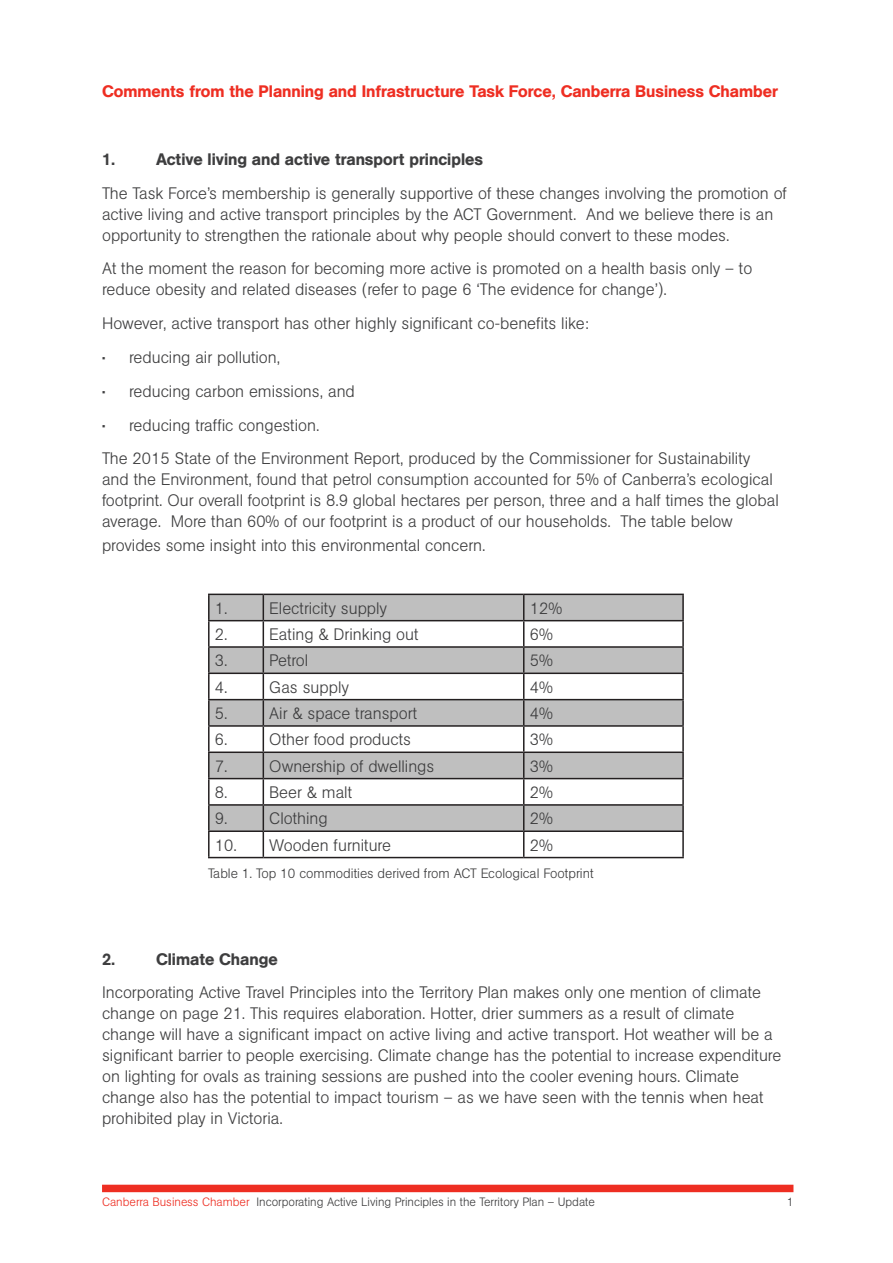
<style>
.page{position:relative;width:893px;height:1263px;background:#fff}
.page>*{position:absolute;margin:0;border:0;box-sizing:border-box;transform-origin:0 0}
.Paragraph_Style_1{font:300 16.5px/21px "AG Book Pro";color:#3e3e3f}
.Paragraph_Style_1-2{font:500 16.5px "AG Book Pro";color:#ee2e22}
.Paragraph_Style_1-3{font:500 16.5px "AG Book Pro";color:#3e3e3f}
.Paragraph_Style_1-4{font:300 13.5px "AG Book Pro";color:#3e3e3f}
.t1{font:300 12px "AG Book Pro";color:#3e3e3f}
.s1{color:#ee2e22}
</style>
<div class="page">
<div style="left:102px;top:1185px;width:691px;height:7px;background:#ee2e22"></div>
<hr style="left:208px;top:594px;width:55px;height:1px;background:#231f20">
<hr style="left:208px;top:595px;width:2px;height:25px;background:#231f20">
<hr style="left:524px;top:594px;width:160px;height:1px;background:#231f20">
<hr style="left:682px;top:595px;width:2px;height:25px;background:#231f20">
<hr style="left:208px;top:620px;width:55px;height:1px;background:#231f20">
<hr style="left:208px;top:621px;width:2px;height:25px;background:#231f20">
<hr style="left:524px;top:620px;width:160px;height:1px;background:#231f20">
<hr style="left:682px;top:621px;width:2px;height:25px;background:#231f20">
<hr style="left:208px;top:674px;width:2px;height:25px;background:#231f20">
<hr style="left:682px;top:674px;width:2px;height:25px;background:#231f20">
<hr style="left:208px;top:727px;width:2px;height:24px;background:#231f20">
<hr style="left:682px;top:727px;width:2px;height:24px;background:#231f20">
<hr style="left:208px;top:779px;width:2px;height:25px;background:#231f20">
<hr style="left:682px;top:779px;width:2px;height:25px;background:#231f20">
<hr style="left:208px;top:832px;width:2px;height:25px;background:#231f20">
<hr style="left:682px;top:832px;width:2px;height:25px;background:#231f20">
<hr style="left:208px;top:857px;width:55px;height:1px;background:#231f20">
<hr style="left:263px;top:857px;width:261px;height:1px;background:#231f20">
<hr style="left:524px;top:857px;width:160px;height:1px;background:#231f20">
<hr style="left:208px;top:646px;width:55px;height:2px;background:#231f20">
<hr style="left:208px;top:648px;width:2px;height:24px;background:#231f20">
<hr style="left:208px;top:672px;width:55px;height:2px;background:#231f20">
<hr style="left:524px;top:646px;width:160px;height:2px;background:#231f20">
<hr style="left:682px;top:648px;width:2px;height:24px;background:#231f20">
<hr style="left:524px;top:672px;width:160px;height:2px;background:#231f20">
<hr style="left:208px;top:699px;width:55px;height:1px;background:#231f20">
<hr style="left:208px;top:700px;width:2px;height:25px;background:#231f20">
<hr style="left:208px;top:725px;width:55px;height:2px;background:#231f20">
<hr style="left:524px;top:699px;width:160px;height:1px;background:#231f20">
<hr style="left:682px;top:700px;width:2px;height:25px;background:#231f20">
<hr style="left:524px;top:725px;width:160px;height:2px;background:#231f20">
<hr style="left:208px;top:751px;width:55px;height:2px;background:#231f20">
<hr style="left:208px;top:753px;width:2px;height:25px;background:#231f20">
<hr style="left:208px;top:778px;width:55px;height:1px;background:#231f20">
<hr style="left:524px;top:751px;width:160px;height:2px;background:#231f20">
<hr style="left:682px;top:753px;width:2px;height:25px;background:#231f20">
<hr style="left:524px;top:778px;width:160px;height:1px;background:#231f20">
<hr style="left:208px;top:804px;width:55px;height:2px;background:#231f20">
<hr style="left:208px;top:806px;width:2px;height:24px;background:#231f20">
<hr style="left:208px;top:830px;width:55px;height:2px;background:#231f20">
<hr style="left:524px;top:804px;width:160px;height:2px;background:#231f20">
<svg style="left:209px;top:594px;width:474px;height:263px"></svg>
<hr style="left:682px;top:806px;width:2px;height:24px;background:#231f20">
<hr style="left:524px;top:830px;width:160px;height:2px;background:#231f20">
<p class="Paragraph_Style_1-2" style="left:102px;top:81px;width:677px">Comments from the Planning and Infrastructure Task Force, Canberra Business Chamber</p>
<p class="Paragraph_Style_1-3" style="left:102px;top:148px;width:15px">1.</p>
<p class="Paragraph_Style_1-3" style="left:156px;top:148px;width:328px">Active living and active transport principles</p>
<p class="Paragraph_Style_1" style="left:102px;top:182px;width:687px">The Task Force’s membership is generally supportive of these changes involving the promotion of active living and active transport principles by the ACT Government. And we believe there is an opportunity to strengthen the rationale about why people should convert to these modes.</p>
<p class="Paragraph_Style_1" style="left:102px;top:258px;width:652px">At the moment the reason for becoming more active is promoted on a health basis only – to reduce obesity and related diseases (refer to page 6 ‘The evidence for change’).</p>
<p class="Paragraph_Style_1" style="left:102px;top:313px;width:488px">However, active transport has other highly significant co-benefits like:</p>
<p class="Paragraph_Style_1" style="left:102px;top:346px;width:180px">• reducing air pollution,</p>
<p class="Paragraph_Style_1" style="left:102px;top:380px;width:254px">• reducing carbon emissions, and</p>
<p class="Paragraph_Style_1" style="left:102px;top:414px;width:219px">• reducing traffic congestion.</p>
<p class="Paragraph_Style_1" style="left:102px;top:448px;width:678px">The 2015 State of the Environment Report, produced by the Commissioner for Sustainability and the Environment, found that petrol consumption accounted for 5% of Canberra’s ecological footprint. Our overall footprint is 8.9 global hectares per person, three and a half times the global average. More than 60% of our footprint is a product of our households. The table below</p>
<p class="Paragraph_Style_1" style="left:102px;top:535px;width:385px">provides some insight into this environmental concern.</p>
<p class="Paragraph_Style_1" style="left:215px;top:597px;width:14px">1.</p>
<p class="Paragraph_Style_1" style="left:269px;top:597px;width:119px">Electricity supply</p>
<p class="Paragraph_Style_1" style="left:530px;top:597px;width:34px">12%</p>
<p class="Paragraph_Style_1" style="left:215px;top:623px;width:14px">2.</p>
<p class="Paragraph_Style_1" style="left:269px;top:623px;width:151px">Eating &amp; Drinking out</p>
<p class="Paragraph_Style_1" style="left:530px;top:623px;width:25px">6%</p>
<p class="Paragraph_Style_1" style="left:215px;top:650px;width:14px">3.</p>
<p class="Paragraph_Style_1" style="left:269px;top:650px;width:40px">Petrol</p>
<p class="Paragraph_Style_1" style="left:530px;top:650px;width:25px">5%</p>
<p class="Paragraph_Style_1" style="left:215px;top:676px;width:14px">4.</p>
<p class="Paragraph_Style_1" style="left:269px;top:676px;width:81px">Gas supply</p>
<p class="Paragraph_Style_1" style="left:530px;top:676px;width:25px">4%</p>
<p class="Paragraph_Style_1" style="left:215px;top:702px;width:14px">5.</p>
<p class="Paragraph_Style_1" style="left:269px;top:702px;width:150px">Air &amp; space transport</p>
<p class="Paragraph_Style_1" style="left:530px;top:702px;width:25px">4%</p>
<p class="Paragraph_Style_1" style="left:215px;top:729px;width:14px">6.</p>
<p class="Paragraph_Style_1" style="left:269px;top:729px;width:143px">Other food products</p>
<p class="Paragraph_Style_1" style="left:530px;top:729px;width:25px">3%</p>
<p class="Paragraph_Style_1" style="left:215px;top:755px;width:14px">7.</p>
<p class="Paragraph_Style_1" style="left:269px;top:755px;width:167px">Ownership of dwellings</p>
<p class="Paragraph_Style_1" style="left:530px;top:755px;width:25px">3%</p>
<p class="Paragraph_Style_1" style="left:215px;top:781px;width:14px">8.</p>
<p class="Paragraph_Style_1" style="left:269px;top:781px;width:84px">Beer &amp; malt</p>
<p class="Paragraph_Style_1" style="left:530px;top:781px;width:25px">2%</p>
<p class="Paragraph_Style_1" style="left:215px;top:808px;width:14px">9.</p>
<p class="Paragraph_Style_1" style="left:269px;top:808px;width:60px">Clothing</p>
<p class="Paragraph_Style_1" style="left:530px;top:808px;width:25px">2%</p>
<p class="Paragraph_Style_1" style="left:215px;top:834px;width:23px">10.</p>
<p class="Paragraph_Style_1" style="left:269px;top:834px;width:123px">Wooden furniture</p>
<p class="Paragraph_Style_1" style="left:530px;top:834px;width:25px">2%</p>
<p class="Paragraph_Style_1-4" style="left:208px;top:865px;width:387px">Table 1. Top 10 commodities derived from ACT Ecological Footprint</p>
<p class="Paragraph_Style_1-3" style="left:102px;top:948px;width:15px">2.</p>
<p class="Paragraph_Style_1-3" style="left:156px;top:948px;width:123px">Climate Change</p>
<p class="Paragraph_Style_1" style="left:102px;top:982px;width:681px">Incorporating Active Travel Principles into the Territory Plan makes only one mention of climate change on page 21. This requires elaboration. Hotter, drier summers as a result of climate change will have a significant impact on active living and active transport. Hot weather will be a significant barrier to people exercising. Climate change has the potential to increase expenditure on lighting for ovals as training sessions are pushed into the cooler evening hours. Climate change also has the potential to impact tourism – as we have seen with the tennis when heat prohibited play in Victoria.</p>
<p class="t1" style="left:102px;top:1194px;width:494px"><span class="s1">Canberra Business Chamber</span> Incorporating Active Living Principles in the Territory Plan – Update</p>
<p class="t1" style="left:787px;top:1194px;width:8px">1</p>
</div>
